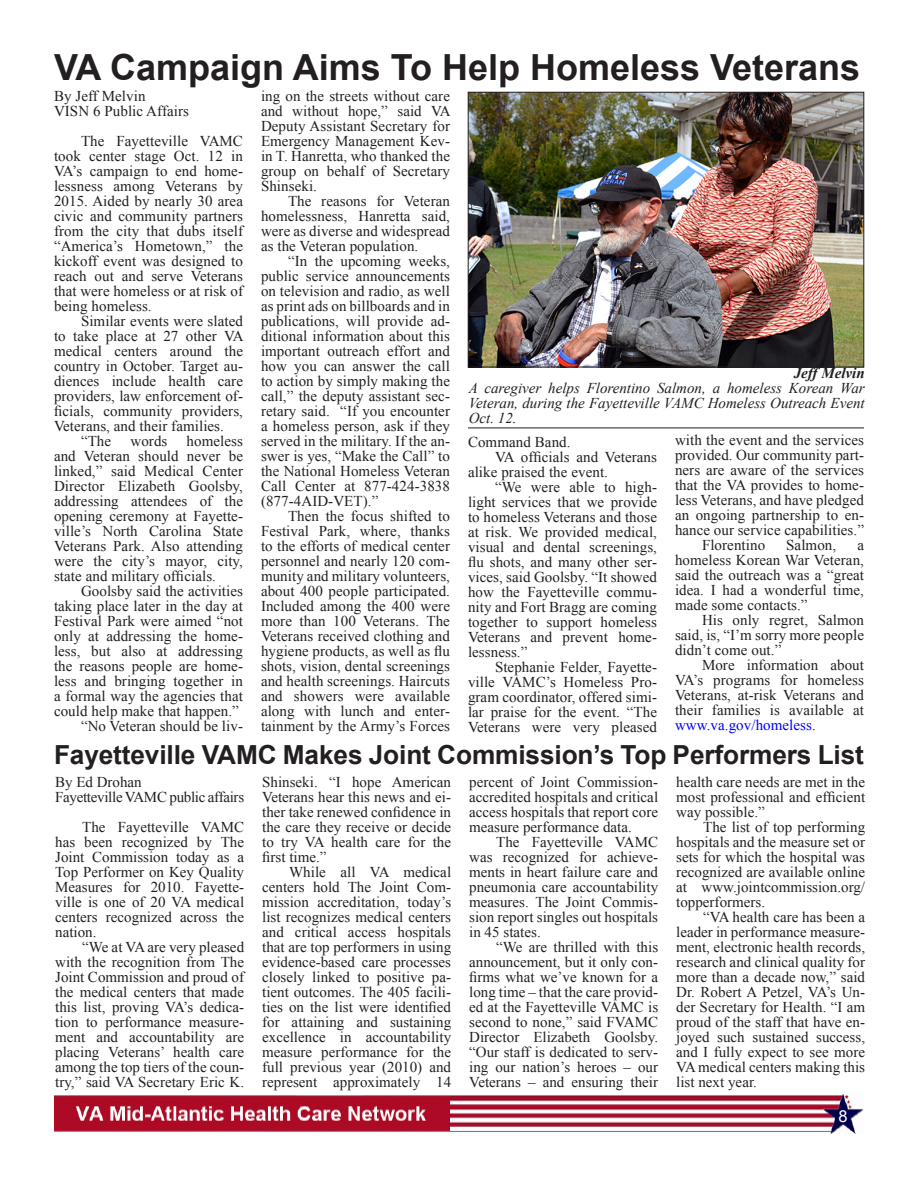
<style>
.page{position:relative;width:918px;height:1188px;background:#fff}
.page>*{position:absolute;margin:0;border:0;box-sizing:border-box;transform-origin:0 0}
.t1{font:700 36px "Arial";color:#231f20}
.t2{font:700 26.25px "Arial";letter-spacing:-.005em;color:#231f20}
.t3{font:16.5px "Arial";color:#fff}
.t4{font:15px/15px "Times New Roman";letter-spacing:.005em;color:#231f20;text-align:justify}
.t5{font:italic 15px/15px "Times New Roman";color:#231f20;text-align:justify}
.t6{font:15px "Times New Roman";letter-spacing:-.02em;color:#231f20}
.t7{font:italic 700 15px "Times New Roman";color:#231f20}
.s1{color:#00f}
</style>
<div class="page">
<img style="left:54px;top:1094px;width:810px;height:40px">
<img style="left:470px;top:94px;width:392px;height:271px">
<div style="left:468px;top:92px;width:396px;height:275px;border:1px solid #231f20"></div>
<hr style="left:468px;top:428px;width:396px;height:1px;background:#231f20">
<p class="t1" style="left:54px;top:44px;width:808px">VA Campaign Aims To Help Homeless Veterans</p>
<p class="t4" style="left:54px;top:88px;width:93px">By Jeff Melvin</p>
<p class="t4" style="left:54px;top:103px;width:136px">VISN 6 Public Affairs</p>
<p class="t4" style="left:54px;top:133px;width:191px;text-indent:27px">The Fayetteville VAMC took center stage Oct. 12 in VA’s campaign to end home&shy;lessness among Veterans by 2015. Aided by nearly 30 area civic and community partners from the city that dubs itself “America’s Hometown,” the kickoff event was designed to reach out and serve Veterans that were homeless or at risk of being homeless.</p>
<p class="t4" style="left:54px;top:313px;width:191px;text-indent:27px">Similar events were slated to take place at 27 other VA medical centers around the country in October. Target au&shy;diences include health care providers, law enforcement of&shy;ficials, community providers, Veterans, and their families.</p>
<p class="t4" style="left:81px;top:433px;width:32px">“The</p>
<p class="t4" style="left:130px;top:433px;width:38px">words</p>
<p class="t4" style="left:54px;top:433px;width:191px;text-indent:133px">homeless and Veteran should never be linked,” said Medical Center Director Elizabeth Goolsby, addressing attendees of the opening ceremony at Fayette&shy;ville’s North Carolina State Veterans Park. Also attending were the city’s mayor, city, state and military officials.</p>
<p class="t4" style="left:54px;top:583px;width:191px;text-indent:27px">Goolsby said the activities taking place later in the day at Festival Park were aimed “not only at addressing the home&shy;less, but also at addressing the reasons people are home&shy;less and bringing together in a formal way the agencies that could help make that happen.”</p>
<p class="t4" style="left:81px;top:718px;width:163px">“No Veteran should be liv-</p>
<p class="t4" style="left:261px;top:88px;width:191px">ing on the streets without care and without hope,” said VA Deputy Assistant Secretary for Emergency Management Kev&shy;in T. Hanretta, who thanked the group on behalf of Secretary Shinseki.</p>
<p class="t4" style="left:261px;top:193px;width:191px;text-indent:27px">The reasons for Veteran homelessness, Hanretta said, were as diverse and widespread as the Veteran population.</p>
<p class="t4" style="left:261px;top:253px;width:191px;text-indent:27px">“In the upcoming weeks, public service announcements on television and radio, as well as print ads on billboards and in publications, will provide ad&shy;ditional information about this important outreach effort and how you can answer the call to action by simply making the call,” the deputy assistant sec&shy;retary said. “If you encounter a homeless person, ask if they served in the military. If the an&shy;swer is yes, “Make the Call” to the National Homeless Veteran Call Center at 877-424-3838 (877-4AID-VET).”</p>
<p class="t4" style="left:261px;top:508px;width:191px;text-indent:27px">Then the focus shifted to Festival Park, where, thanks to the efforts of medical center personnel and nearly 120 com&shy;munity and military volunteers, about 400 people participated.<br>Included among the 400 were more than 100 Veterans. The Veterans received clothing and hygiene products, as well as flu shots, vision, dental screenings and health screenings. Haircuts and showers were available along with lunch and enter&shy;tainment by the Army’s Forces</p>
<p class="t7" style="left:794px;top:363px;width:72px">Jeff Melvin</p>
<p class="t5" style="left:469px;top:381px;width:398px">A caregiver helps Florentino Salmon, a homeless Korean War Veteran, during the Fayetteville VAMC Homeless Outreach Event Oct. 12.</p>
<p class="t4" style="left:468px;top:434px;width:104px">Command Band.</p>
<p class="t4" style="left:468px;top:449px;width:191px;text-indent:27px">VA officials and Veterans alike praised the event.</p>
<p class="t4" style="left:468px;top:479px;width:191px;text-indent:27px">“We were able to high&shy;light services that we provide to homeless Veterans and those at risk. We provided medical, visual and dental screenings, flu shots, and many other ser&shy;vices, said Goolsby. “It showed how the Fayetteville commu&shy;nity and Fort Bragg are coming together to support homeless Veterans and prevent home&shy;lessness.”</p>
<p class="t4" style="left:468px;top:659px;width:191px;text-indent:27px">Stephanie Felder, Fayette&shy;ville VAMC’s Homeless Pro&shy;gram coordinator, offered simi&shy;lar praise for the event. “The Veterans were very pleased</p>
<p class="t4" style="left:675px;top:433px;width:191px">with the event and the services provided. Our community part&shy;ners are aware of the services that the VA provides to home&shy;less Veterans, and have pledged an ongoing partnership to en&shy;hance our service capabilities.”</p>
<p class="t4" style="left:702px;top:538px;width:65px">Florentino</p>
<p class="t4" style="left:786px;top:538px;width:52px">Salmon,</p>
<p class="t4" style="left:675px;top:538px;width:191px;text-indent:182px">a homeless Korean War Veteran, said the outreach was a “great idea. I had a wonderful time, made some contacts.”</p>
<p class="t4" style="left:675px;top:613px;width:191px;text-indent:27px">His only regret, Salmon said, is, “I’m sorry more people didn’t come out.”</p>
<p class="t4" style="left:675px;top:658px;width:191px;text-indent:27px">More information about VA’s programs for homeless Veterans, at-risk Veterans and their families is available at <span class="s1">www.va.gov/homeless</span>.</p>
<p class="t2" style="left:54px;top:738px;width:811px">Fayetteville VAMC Makes Joint Commission’s Top Performers List</p>
<p class="t4" style="left:55px;top:774px;width:88px">By Ed Drohan</p>
<p class="t6" style="left:55px;top:787px;width:191px">Fayetteville VAMC public affairs</p>
<p class="t4" style="left:55px;top:819px;width:191px;text-indent:27px">The Fayetteville VAMC has been recognized by The Joint Commission today as a Top Performer on Key Quality Measures for 2010. Fayette&shy;ville is one of 20 VA medical centers recognized across the nation.</p>
<p class="t4" style="left:55px;top:939px;width:191px;text-indent:27px">“We at VA are very pleased with the recognition from The Joint Commission and proud of the medical centers that made this list, proving VA’s dedica&shy;tion to performance measure&shy;ment and accountability are placing Veterans’ health care among the top tiers of the coun&shy;try,” said VA Secretary Eric K.</p>
<p class="t4" style="left:262px;top:774px;width:191px">Shinseki. “I hope American Veterans hear this news and ei&shy;ther take renewed confidence in the care they receive or decide to try VA health care for the first time.”</p>
<p class="t4" style="left:262px;top:864px;width:191px;text-indent:27px">While all VA medical centers hold The Joint Com&shy;mission accreditation, today’s list recognizes medical centers and critical access hospitals that are top performers in using evidence-based care processes closely linked to positive pa&shy;tient outcomes. The 405 facili&shy;ties on the list were identified for attaining and sustaining excellence in accountability measure performance for the full previous year (2010) and represent approximately 14</p>
<p class="t4" style="left:469px;top:774px;width:191px">percent of Joint Commission&shy;accredited hospitals and critical access hospitals that report core measure performance data.</p>
<p class="t4" style="left:469px;top:834px;width:191px;text-indent:27px">The Fayetteville VAMC was recognized for achieve&shy;ments in heart failure care and pneumonia care accountability measures. The Joint Commis&shy;sion report singles out hospitals in 45 states.</p>
<p class="t4" style="left:469px;top:939px;width:191px;text-indent:27px">“We are thrilled with this announcement, but it only con&shy;firms what we’ve known for a long time – that the care provid&shy;ed at the Fayetteville VAMC is second to none,” said FVAMC Director Elizabeth Goolsby. “Our staff is dedicated to serv&shy;ing our nation’s heroes – our Veterans – and ensuring their</p>
<p class="t4" style="left:676px;top:774px;width:191px">health care needs are met in the most professional and efficient way possible.”</p>
<p class="t4" style="left:676px;top:819px;width:191px;text-indent:27px">The list of top performing hospitals and the measure set or sets for which the hospital was recognized are available online at www.jointcommission.org/ topperformers.</p>
<p class="t4" style="left:676px;top:909px;width:191px;text-indent:27px">“VA health care has been a leader in performance measure&shy;ment, electronic health records, research and clinical quality for more than a decade now,” said Dr. Robert A Petzel, VA’s Un&shy;der Secretary for Health. “I am proud of the staff that have en&shy;joyed such sustained success, and I fully expect to see more VA medical centers making this list next year.</p>
<p class="t3" style="left:838px;top:1105px;width:11px">8</p>
</div>
